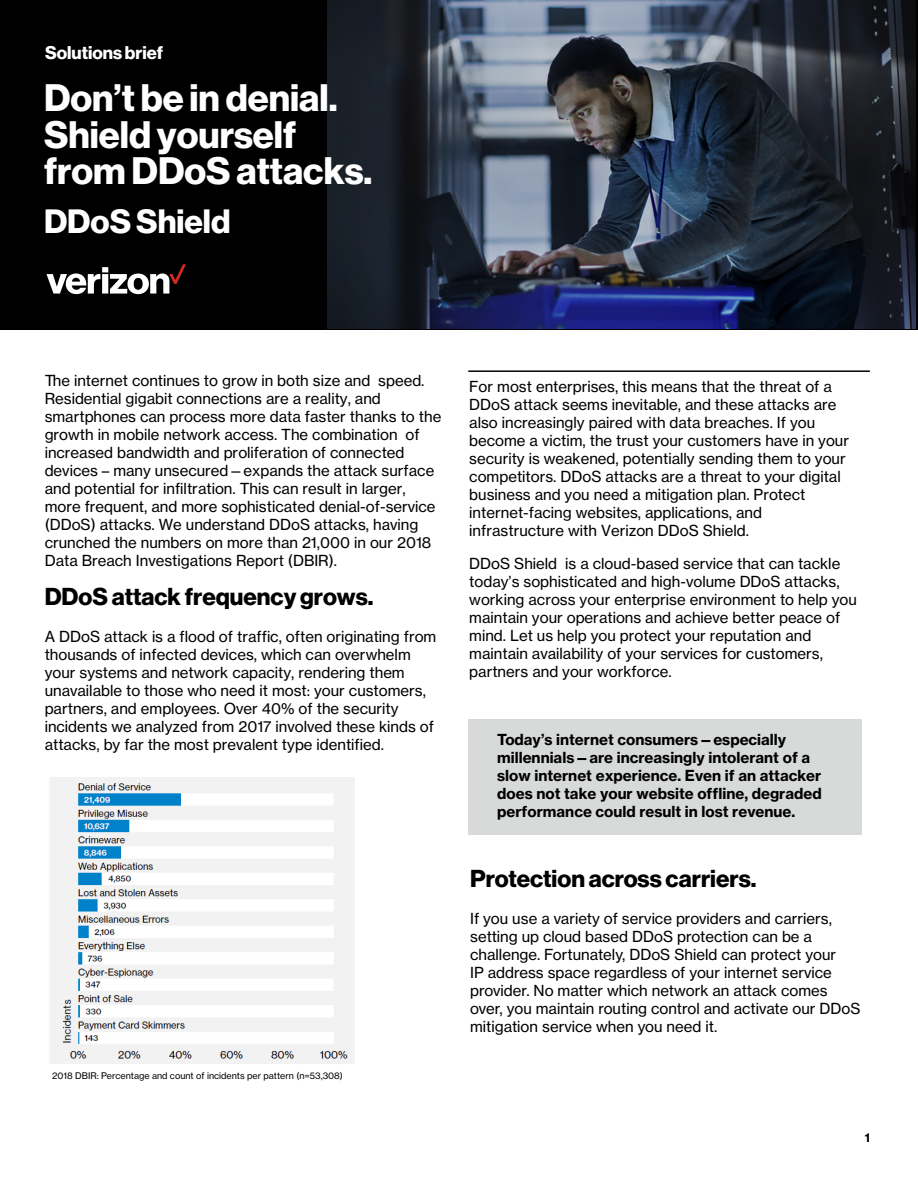
<style>
.page{position:relative;width:918px;height:1188px;background:#fff}
.page>*{position:absolute;margin:0;border:0;box-sizing:border-box;transform-origin:0 0}
.t1{font:37.5px/36.3px "N Haas Grotesk DS Std 75 Bd";color:#fff}
.t2{font:33px "N Haas Grotesk DS Std 75 Bd";color:#fff}
.t3{font:24px "N Haas Grotesk DS Std 75 Bd";color:#000}
.t4{font:18px "N Haas Grotesk DS Std 75 Bd";color:#fff}
.t5{font:15px/18px "N Haas Grotesk TX Std 55 Rg";color:#000}
.t6{font:15px/18px "N Haas Grotesk TX Std 75 Bd";color:#000}
.t7{font:12px "N Haas Grotesk TX Std 75 Bd";color:#000}
.t8{font:9px "N Haas Grotesk TX Std 55 Rg";color:#000}
</style>
<div class="page">
<div style="left:468px;top:719px;width:394px;height:116px;background:#d8dada"></div>
<hr style="left:468px;top:370px;width:402px;height:2px;background:#000">
<svg style="left:0;top:0;width:918px;height:330px;background:#1f242f"></svg>
<svg style="left:46px;top:264px;width:140px;height:30px"></svg>
<img style="left:50px;top:778px;width:305px;height:285px">
<p class="t4" style="left:45px;top:42px;width:120px">Solutions brief</p>
<p class="t1" style="left:44px;top:81px;width:330px">Don’t be in denial.<br>Shield yourself from DDoS attacks.</p>
<p class="t2" style="left:44px;top:202px;width:188px">DDoS Shield</p>
<p class="t5" style="left:45px;top:372px;width:398px">The internet continues to grow in both size and speed.<br>Residential gigabit connections are a reality, and smartphones can process more data faster thanks to the growth in mobile network access. The combination of increased bandwidth and proliferation of connected devices – many unsecured—expands the attack surface and potential for infiltration. This can result in larger, more frequent, and more sophisticated denial-of-service (DDoS) attacks. We understand DDoS attacks, having crunched the numbers on more than 21,000 in our 2018<br>Data Breach Investigations Report (DBIR).</p>
<p class="t3" style="left:45px;top:583px;width:330px">DDoS attack frequency grows.</p>
<p class="t5" style="left:45px;top:628px;width:393px">A DDoS attack is a flood of traffic, often originating from thousands of infected devices, which can overwhelm your systems and network capacity, rendering them unavailable to those who need it most: your customers, partners, and employees. Over 40% of the security incidents we analyzed from 2017 involved these kinds of attacks, by far the most prevalent type identified.</p>
<p class="t8" style="left:52px;top:1071px;width:292px">2018 DBIR: Percentage and count of incidents per pattern (n=53,308)</p>
<p class="t5" style="left:469px;top:378px;width:381px">For most enterprises, this means that the threat of a DDoS attack seems inevitable, and these attacks are also increasingly paired with data breaches. If you become a victim, the trust your customers have in your security is weakened, potentially sending them to your competitors. DDoS attacks are a threat to your digital business and you need a mitigation plan. Protect internet-facing websites, applications, and infrastructure with Verizon DDoS Shield.</p>
<p class="t5" style="left:469px;top:555px;width:389px">DDoS Shield is a cloud-based service that can tackle today’s sophisticated and high-volume DDoS attacks, working across your enterprise environment to help you maintain your operations and achieve better peace of mind. Let us help you protect your reputation and maintain availability of your services for customers, partners and your workforce.</p>
<p class="t6" style="left:497px;top:731px;width:326px">Today’s internet consumers—especially millennials—are increasingly intolerant of a slow internet experience. Even if an attacker does not take your website offline, degraded performance could result in lost revenue.</p>
<p class="t3" style="left:470px;top:864px;width:288px">Protection across carriers.</p>
<p class="t5" style="left:470px;top:910px;width:392px">If you use a variety of service providers and carriers, setting up cloud based DDoS protection can be a challenge. Fortunately, DDoS Shield can protect your<br>IP address space regardless of your internet service provider. No matter which network an attack comes over, you maintain routing control and activate our DDoS mitigation service when you need it.</p>
<p class="t7" style="left:865px;top:1130px;width:7px">1</p>
</div>
